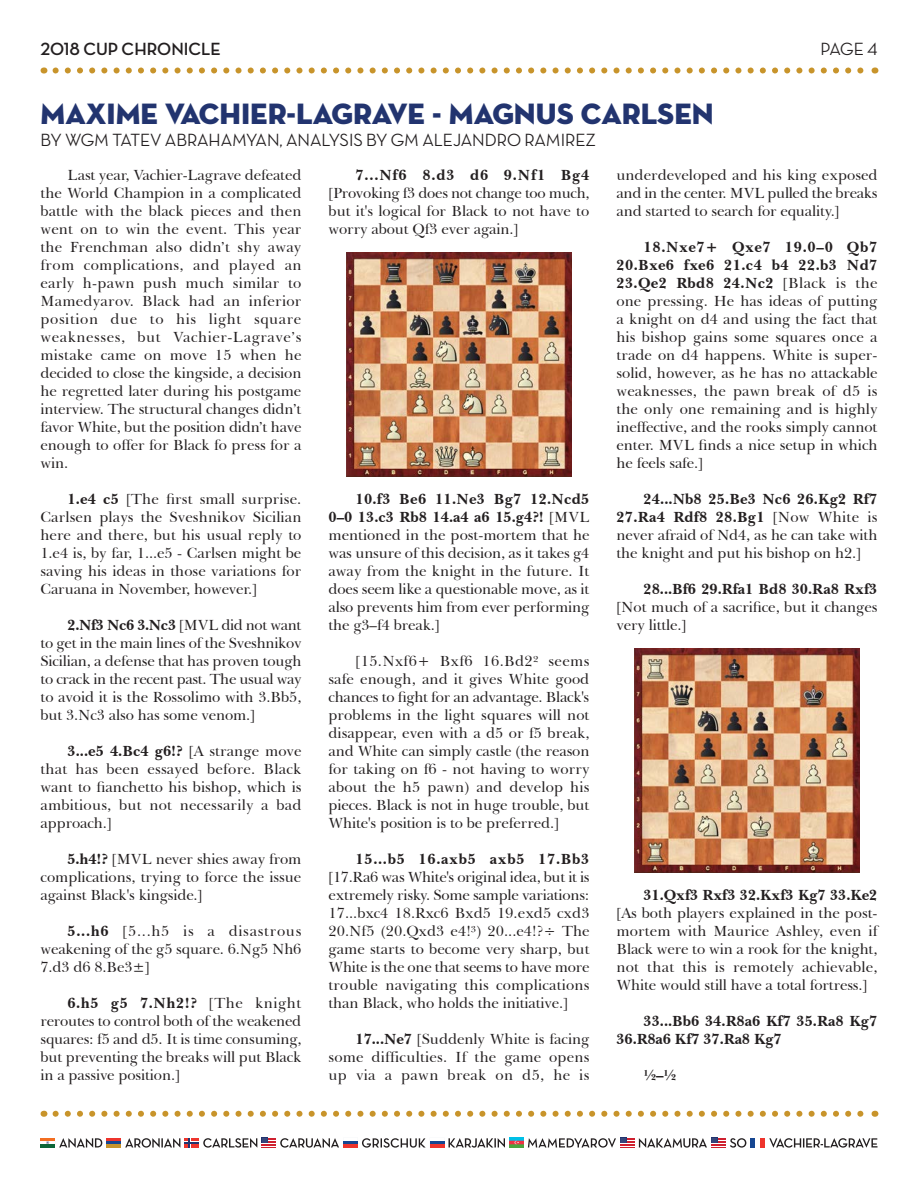
<style>
.page{position:relative;width:918px;height:1188px;background:#fff}
.page>*{position:absolute;margin:0;border:0;box-sizing:border-box;transform-origin:0 0}
.t1{font:30px "Neutra Disp Titling";color:#22346f}
.t2{font:18px "Neutra Disp Medium Alt";color:#231f20}
.t3{font:18px "Neutra Disp Bold Alt";color:#231f20}
.t4{font:15px/18px "Baskerville BT";letter-spacing:-.01em;color:#231f20;text-align:justify}
.t5{font:700 15px/18px "Baskerville BT";color:#231f20}
.s1{font-weight:700}
</style>
<div class="page">
<svg style="left:56px;top:68px;width:808px;height:6px"></svg>
<svg style="left:56px;top:1111px;width:808px;height:6px"></svg>
<svg style="left:769px;top:1138px;width:109px;height:10px"></svg>
<div style="left:751px;top:1138px;width:14px;height:10px;background:#ee342c"></div>
<div style="left:755px;top:1138px;width:5px;height:10px;background:#fff"></div>
<hr style="left:751px;top:1138px;width:4px;height:10px;background:#164691">
<svg style="left:59px;top:1138px;width:43px;height:10px"></svg>
<div style="left:41px;top:1138px;width:14px;height:9px;background:#f36e21"></div>
<hr style="left:41px;top:1141px;width:14px;height:3px;background:#22346f">
<hr style="left:41px;top:1144px;width:14px;height:4px;background:#0c6638">
<div style="left:106px;top:1138px;width:15px;height:10px;background:#ee342c"></div>
<hr style="left:106px;top:1141px;width:15px;height:3px;background:#164691">
<hr style="left:106px;top:1144px;width:15px;height:4px;background:#c8942b">
<svg style="left:528px;top:1138px;width:218px;height:10px"></svg>
<svg style="left:125px;top:1138px;width:380px;height:10px"></svg>
<img style="left:509px;top:1138px;width:15px;height:10px">
<img style="left:346px;top:252px;width:225px;height:225px">
<img style="left:634px;top:648px;width:226px;height:225px">
<p class="t3" style="left:40px;top:38px;width:182px">2018 CUP CHRONICLE</p>
<p class="t2" style="left:821px;top:39px;width:58px">PAGE 4</p>
<p class="t1" style="left:40px;top:95px;width:675px">MAXIME VACHIER-LAGRAVE - MAGNUS CARLSEN</p>
<p class="t2" style="left:40px;top:129px;width:557px">BY WGM TATEV ABRAHAMYAN, ANALYSIS BY GM ALEJANDRO RAMIREZ</p>
<p class="t4" style="left:40px;top:166px;width:263px;text-indent:27px">Last year, Vachier-Lagrave defeated the World Champion in a complicated battle with the black pieces and then went on to win the event. This year the Frenchman also didn’t shy away from complications, and played an early h-pawn push much similar to Mamedyarov. Black had an inferior position due to his light square weaknesses, but Vachier-Lagrave’s mistake came on move 15 when he decided to close the kingside, a decision he regretted later during his postgame interview. The structural changes didn’t favor White, but the position didn’t have enough to offer for Black fo press for a win.</p>
<p class="t4" style="left:40px;top:490px;width:263px;text-indent:27px"><span class="s1">1.e4 c5</span> [The first small surprise.<br>Carlsen plays the Sveshnikov Sicilian here and there, but his usual reply to 1.e4 is, by far, 1...e5 - Carlsen might be saving his ideas in those variations for Caruana in November, however.]</p>
<p class="t4" style="left:40px;top:616px;width:263px;text-indent:27px"><span class="s1">2.Nf3 Nc6 3.Nc3</span> [MVL did not want to get in the main lines of the Sveshnikov Sicilian, a defense that has proven tough to crack in the recent past. The usual way to avoid it is the Rossolimo with 3.Bb5, but 3.Nc3 also has some venom.]</p>
<p class="t4" style="left:40px;top:742px;width:263px;text-indent:27px"><span class="s1">3...e5 4.Bc4 g6!?</span> [A strange move that has been essayed before. Black want to fianchetto his bishop, which is ambitious, but not necessarily a bad approach.]</p>
<p class="t4" style="left:40px;top:850px;width:262px;text-indent:27px"><span class="s1">5.h4!?</span> [MVL never shies away from complications, trying to force the issue against Black's kingside.]</p>
<p class="t4" style="left:40px;top:922px;width:263px;text-indent:27px"><span class="s1">5...h6</span> [5...h5 is a disastrous weakening of the g5 square. 6.Ng5 Nh6<br>7.d3 d6 8.Be3±]</p>
<p class="t4" style="left:40px;top:994px;width:263px;text-indent:27px"><span class="s1">6.h5 g5 7.Nh2!?</span> [The knight reroutes to control both of the weakened squares: f5 and d5. It is time consuming, but preventing the breaks will put Black in a passive position.]</p>
<p class="t4" style="left:329px;top:166px;width:263px;text-indent:27px"><span class="s1">7...Nf6 8.d3 d6 9.Nf1 Bg4 </span>[Provoking f3 does not change too much, but it's logical for Black to not have to worry about Qf3 ever again.]</p>
<p class="t4" style="left:617px;top:166px;width:263px">underdeveloped and his king exposed and in the center. MVL pulled the breaks and started to search for equality.]</p>
<p class="t4" style="left:616px;top:238px;width:263px;text-indent:27px"><span class="s1">18.Nxe7+ Qxe7 19.0–0 Qb7<br>20.Bxe6 fxe6 21.c4 b4 22.b3 Nd7<br>23.Qe2 Rbd8 24.Nc2</span> [Black is the one pressing. He has ideas of putting a knight on d4 and using the fact that his bishop gains some squares once a trade on d4 happens. White is super&shy;solid, however, as he has no attackable weaknesses, the pawn break of d5 is the only one remaining and is highly ineffective, and the rooks simply cannot enter. MVL finds a nice setup in which he feels safe.]</p>
<p class="t4" style="left:616px;top:490px;width:263px;text-indent:27px"><span class="s1">24...Nb8 25.Be3 Nc6 26.Kg2 Rf7<br>27.Ra4 Rdf8 28.Bg1</span> [Now White is never afraid of Nd4, as he can take with the knight and put his bishop on h2.]</p>
<p class="t4" style="left:616px;top:580px;width:263px;text-indent:27px"><span class="s1">28...Bf6 29.Rfa1 Bd8 30.Ra8 Rxf3 </span>[Not much of a sacrifice, but it changes very little.]</p>
<p class="t4" style="left:329px;top:490px;width:263px;text-indent:27px"><span class="s1">10.f3 Be6 11.Ne3 Bg7 12.Ncd5<br>0–0 13.c3 Rb8 14.a4 a6 15.g4?!</span> [MVL mentioned in the post-mortem that he was unsure of this decision, as it takes g4 away from the knight in the future. It does seem like a questionable move, as it also prevents him from ever performing the g3–f4 break.]</p>
<p class="t4" style="left:329px;top:652px;width:263px;text-indent:27px">[15.Nxf6+ Bxf6 16.Bd2² seems safe enough, and it gives White good chances to fight for an advantage. Black's problems in the light squares will not disappear, even with a d5 or f5 break, and White can simply castle (the reason for taking on f6 - not having to worry about the h5 pawn) and develop his pieces. Black is not in huge trouble, but White's position is to be preferred.]</p>
<p class="t4" style="left:329px;top:850px;width:263px;text-indent:27px"><span class="s1">15...b5 16.axb5 axb5 17.Bb3 </span>[17.Ra6 was White's original idea, but it is extremely risky. Some sample variations:<br>17...bxc4 18.Rxc6 Bxd5 19.exd5 cxd3<br>20.Nf5 (20.Qxd3 e4!³) 20...e4!?÷ The game starts to become very sharp, but White is the one that seems to have more trouble navigating this complications than Black, who holds the initiative.]</p>
<p class="t4" style="left:329px;top:1030px;width:263px;text-indent:27px"><span class="s1">17...Ne7</span> [Suddenly White is facing some difficulties. If the game opens up via a pawn break on d5, he is</p>
<p class="t4" style="left:616px;top:886px;width:263px;text-indent:27px"><span class="s1">31.Qxf3 Rxf3 32.Kxf3 Kg7 33.Ke2 </span>[As both players explained in the post&shy;mortem with Maurice Ashley, even if Black were to win a rook for the knight, not that this is remotely achievable, White would still have a total fortress.]</p>
<p class="t5" style="left:616px;top:1012px;width:262px;text-indent:27px">33...Bb6 34.R8a6 Kf7 35.Ra8 Kg7<br>36.R8a6 Kf7 37.Ra8 Kg7</p>
<p class="t5" style="left:643px;top:1066px;width:35px">½–½</p>
</div>
